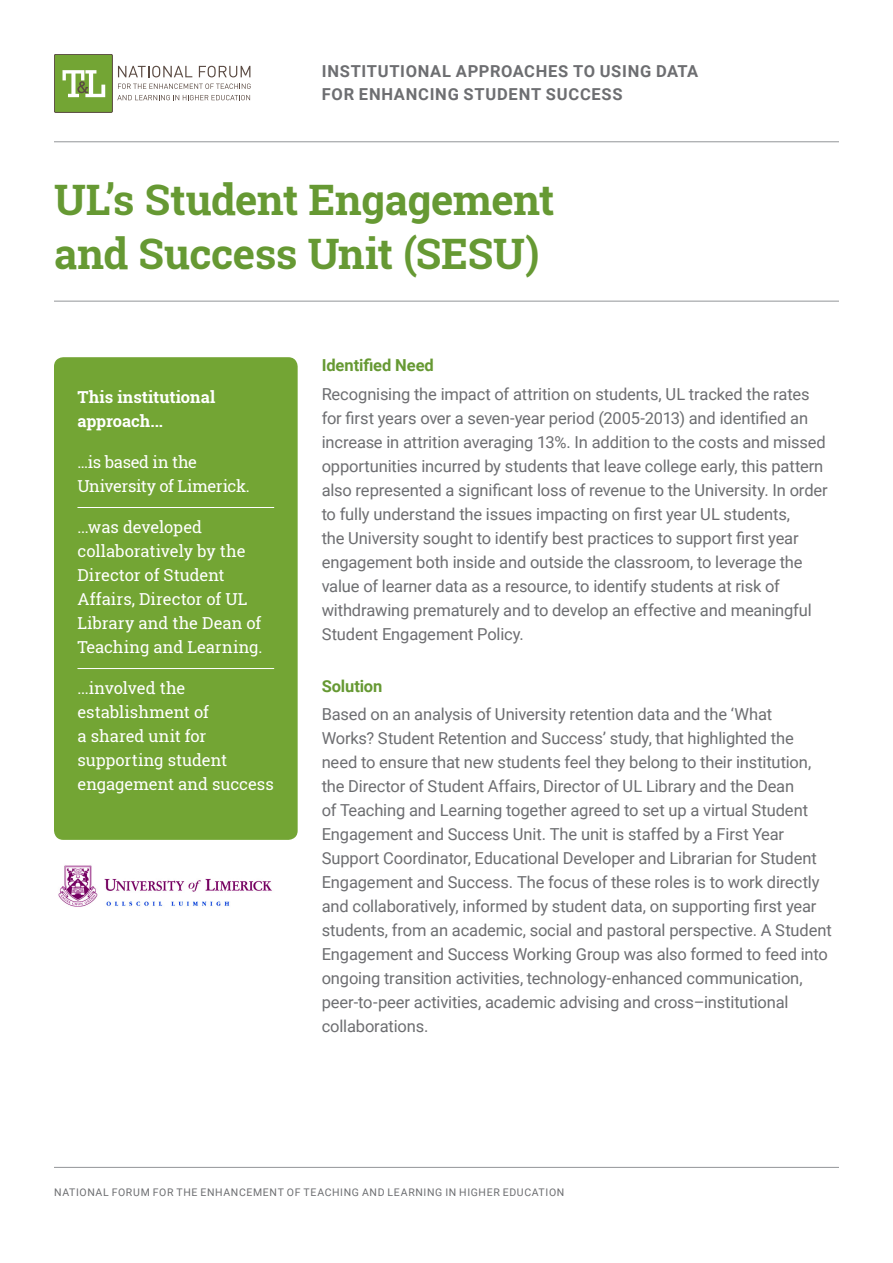
<style>
.page{position:relative;width:893px;height:1263px;background:#fff}
.page>*{position:absolute;margin:0;border:0;box-sizing:border-box;transform-origin:0 0}
.t1{font:700 42px/54px "Roboto Slab";letter-spacing:-.01em;color:#693}
.t2{font:16.5px/24px "Roboto";letter-spacing:-.01em;color:#6d6e71}
.t3{font:16.5px/24px "Roboto Slab";letter-spacing:-.005em;color:#fff}
.t4{font:700 16.5px/22.5px "Roboto";letter-spacing:.045em;color:#6d6e71}
.t5{font:16.5px/24px "Roboto Slab";letter-spacing:-.025em;color:#fff}
.t6{font:700 16.5px/24px "Roboto Slab";color:#fff}
.t7{font:700 16.5px "Roboto";letter-spacing:-.005em;color:#693}
.t8{font:10.5px "Roboto";letter-spacing:.06em;color:#6d6e71}
</style>
<div class="page">
<hr style="left:54px;top:1167px;width:785px;height:1px;background:#939598">
<div style="left:54px;top:54px;width:58px;height:58px;background:#73a534"></div>
<div style="left:54px;top:54px;width:59px;height:59px;border:1px solid #5a4a42"></div>
<svg style="left:63px;top:70px;width:42px;height:27px"></svg>
<svg style="left:118px;top:84px;width:133px;height:5px"></svg>
<svg style="left:117px;top:95px;width:133px;height:5px"></svg>
<svg style="left:118px;top:66px;width:74px;height:11px"></svg>
<svg style="left:199px;top:66px;width:51px;height:11px"></svg>
<hr style="left:54px;top:301px;width:785px;height:1px;background:#939598">
<hr style="left:54px;top:142px;width:785px;height:1px;background:#939598">
<div style="left:54px;top:357px;width:244px;height:483px;background:#73a534;border-radius:9px"></div>
<hr style="left:77px;top:507px;width:197px;height:1px;background:#fff">
<hr style="left:77px;top:668px;width:197px;height:1px;background:#fff">
<img style="left:58px;top:865px;width:214px;height:42px">
<p class="t4" style="left:322px;top:60px;width:378px">INSTITUTIONAL APPROACHES TO USING DATA<br>FOR ENHANCING STUDENT SUCCESS</p>
<h1 class="t1" style="left:54px;top:172px;width:502px">UL’s Student Engagement and Success Unit (SESU)</h1>
<p class="t6" style="left:77px;top:385px;width:139px">This institutional approach...</p>
<p class="t5" style="left:77px;top:450px;width:174px">...is based in the<br>University of Limerick.</p>
<p class="t3" style="left:77px;top:515px;width:187px">...was developed collaboratively by the<br>Director of Student<br>Affairs, Director of UL<br>Library and the Dean of<br>Teaching and Learning.</p>
<p class="t3" style="left:77px;top:676px;width:198px">...involved the establishment of<br>a shared unit for supporting student engagement and success</p>
<p class="t7" style="left:322px;top:354px;width:114px">Identified Need</p>
<p class="t2" style="left:322px;top:381px;width:508px">Recognising the impact of attrition on students, UL tracked the rates for first years over a seven-year period (2005-2013) and identified an increase in attrition averaging 13%. In addition to the costs and missed opportunities incurred by students that leave college early, this pattern also represented a significant loss of revenue to the University. In order to fully understand the issues impacting on first year UL students,<br>the University sought to identify best practices to support first year engagement both inside and outside the classroom, to leverage the value of learner data as a resource, to identify students at risk of withdrawing prematurely and to develop an effective and meaningful Student Engagement Policy.</p>
<p class="t7" style="left:322px;top:675px;width:62px">Solution</p>
<p class="t2" style="left:322px;top:702px;width:512px">Based on an analysis of University retention data and the ‘What<br>Works? Student Retention and Success’ study, that highlighted the need to ensure that new students feel they belong to their institution, the Director of Student Affairs, Director of UL Library and the Dean<br>of Teaching and Learning together agreed to set up a virtual Student Engagement and Success Unit. The unit is staffed by a First Year Support Coordinator, Educational Developer and Librarian for Student Engagement and Success. The focus of these roles is to work directly and collaboratively, informed by student data, on supporting first year students, from an academic, social and pastoral perspective. A Student Engagement and Success Working Group was also formed to feed into ongoing transition activities, technology-enhanced communication, peer-to-peer activities, academic advising and cross–institutional collaborations.</p>
<p class="t8" style="left:54px;top:1185px;width:512px">NATIONAL FORUM FOR THE ENHANCEMENT OF TEACHING AND LEARNING IN HIGHER EDUCATION</p>
</div>
